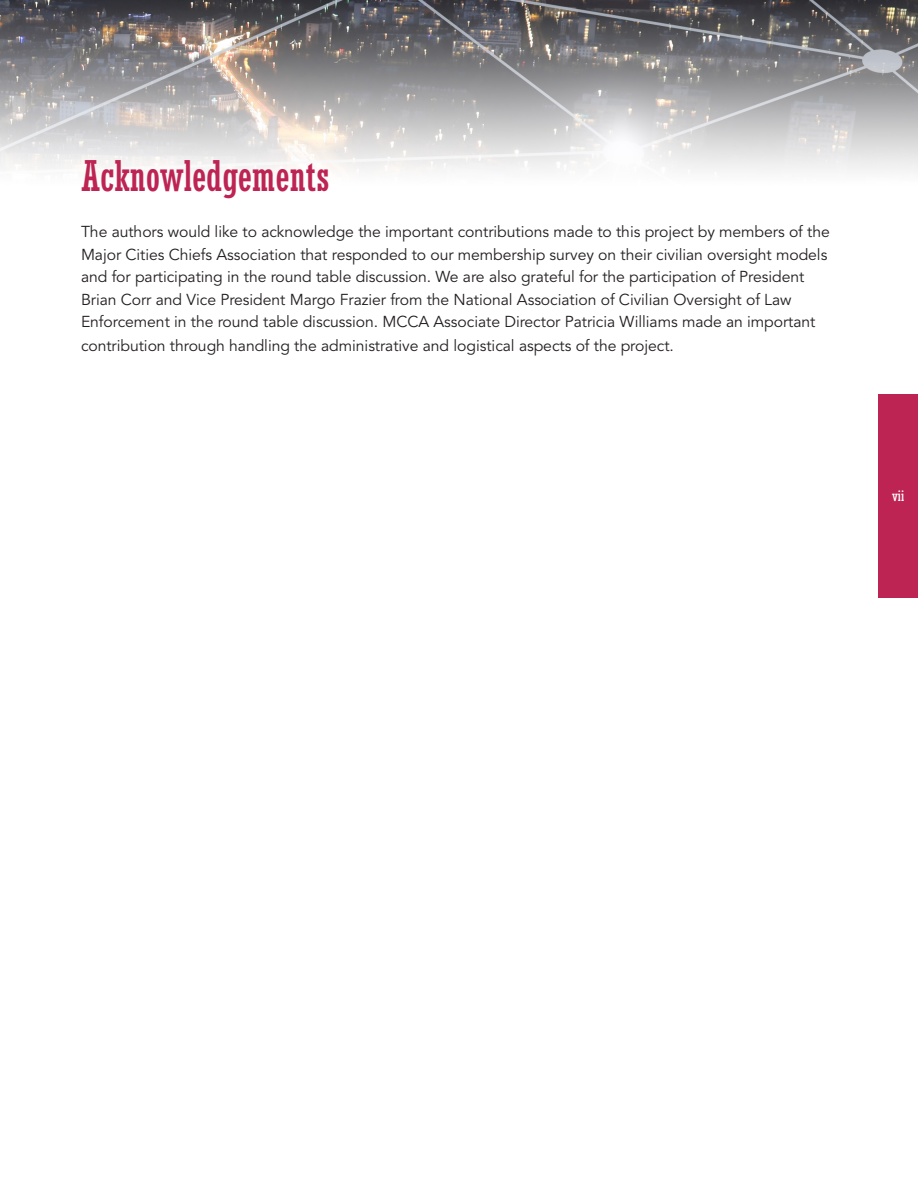
<style>
.page{position:relative;width:918px;height:1188px;background:#fff}
.page>*{position:absolute;margin:0;border:0;box-sizing:border-box;transform-origin:0 0}
.t1{font:condensed 42px "Rockwell Std";color:#bd2453}
.t2{font:15.75px/22.5px "Avenir LT Std";letter-spacing:-.005em;color:#231f20}
.t3{font:condensed 14.25px "Rockwell Std";color:#fff}
</style>
<div class="page">
<img style="left:0;top:0;width:918px;height:172px">
<div style="left:878px;top:395px;width:40px;height:203px;background:#bd2453"></div>
<h2 class="t1" style="left:81px;top:151px;width:250px">Acknowledgements</h2>
<p class="t2" style="left:81px;top:221px;width:750px">The authors would like to acknowledge the important contributions made to this project by members of the Major Cities Chiefs Association that responded to our membership survey on their civilian oversight models and for participating in the round table discussion. We are also grateful for the participation of President Brian Corr and Vice President Margo Frazier from the National Association of Civilian Oversight of Law Enforcement in the round table discussion. MCCA Associate Director Patricia Williams made an important</p>
<p class="t2" style="left:81px;top:335px;width:594px">contribution through handling the administrative and logistical aspects of the project.</p>
<p class="t3" style="left:892px;top:488px;width:14px">vii</p>
</div>
